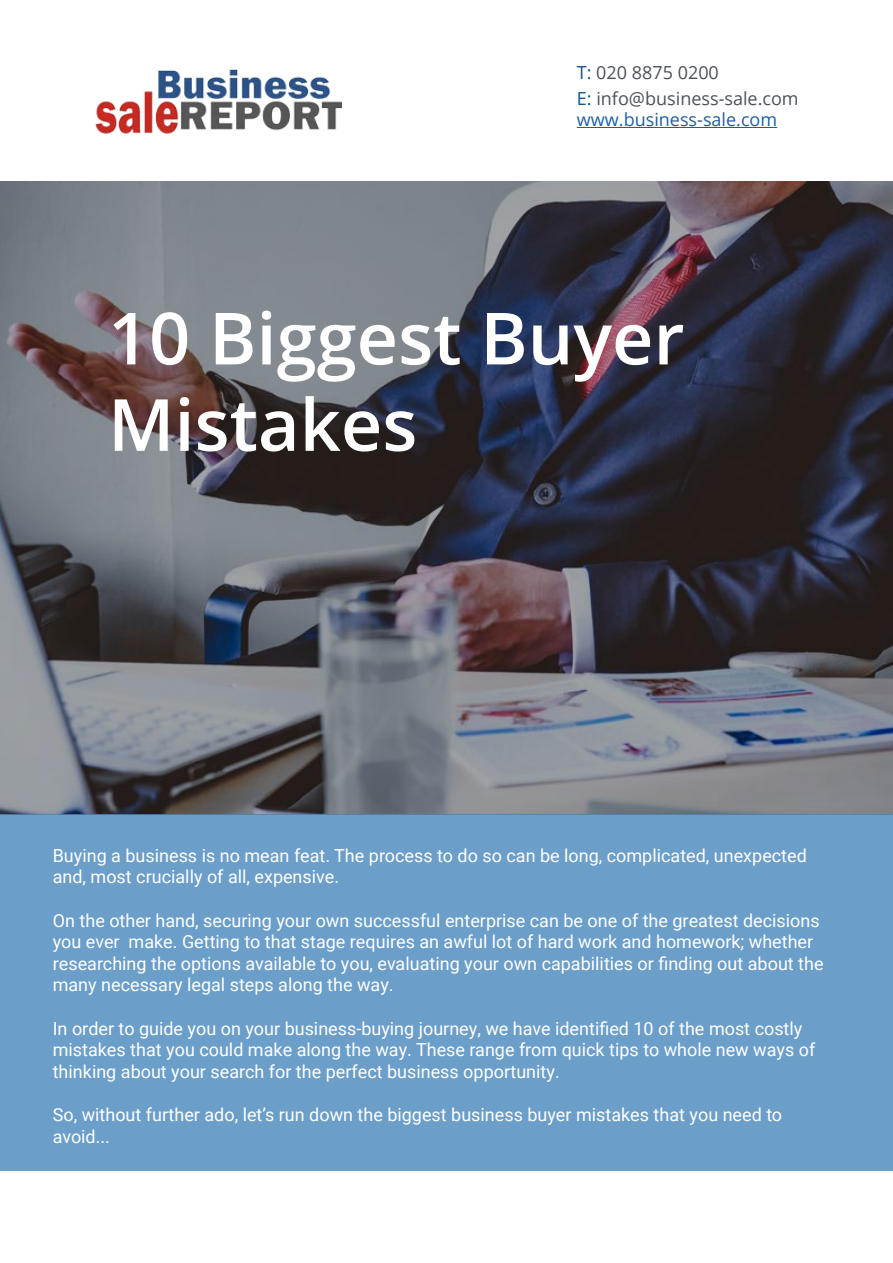
<style>
.page{position:relative;width:893px;height:1263px;background:#fff}
.page>*{position:absolute;margin:0;border:0;box-sizing:border-box;transform-origin:0 0}
.t1{font:600 72px/86.4px "Open Sans";color:#fff}
.t2{font:18px/21.6px "Roboto";color:#fff}
.t3{font:18px/25.2px "Open Sans";color:#4d5258}
.t4{font:18px "Open Sans";color:#215e9e}
.s1{color:#135389}
</style>
<div class="page">
<img style="left:96px;top:69px;width:245px;height:65px">
<hr style="left:577px;top:127px;width:200px;height:1px;background:#215e9e">
<img style="left:0;top:181px;width:893px;height:633px">
<div style="left:0;top:814px;width:893px;height:356px;background:#6b9ec9"></div>
<p class="t3" style="left:577px;top:60px;width:223px"><span class="s1">T:</span> 020 8875 0200<br><span class="s1">E:</span> info@business-sale.com</p>
<p class="t4" style="left:577px;top:107px;width:202px">www.business-sale.com</p>
<h1 class="t1" style="left:108px;top:294px;width:578px">10 Biggest Buyer<br>Mistakes</h1>
<p class="t2" style="left:53px;top:844px;width:756px">Buying a business is no mean feat. The process to do so can be long, complicated, unexpected and, most crucially of all, expensive.</p>
<p class="t2" style="left:53px;top:909px;width:772px">On the other hand, securing your own successful enterprise can be one of the greatest decisions you ever make. Getting to that stage requires an awful lot of hard work and homework; whether researching the options available to you, evaluating your own capabilities or finding out about the many necessary legal steps along the way.</p>
<p class="t2" style="left:53px;top:1017px;width:764px">In order to guide you on your business-buying journey, we have identified 10 of the most costly mistakes that you could make along the way. These range from quick tips to whole new ways of thinking about your search for the perfect business opportunity.</p>
<p class="t2" style="left:53px;top:1103px;width:731px">So, without further ado, let’s run down the biggest business buyer mistakes that you need to avoid...</p>
</div>
